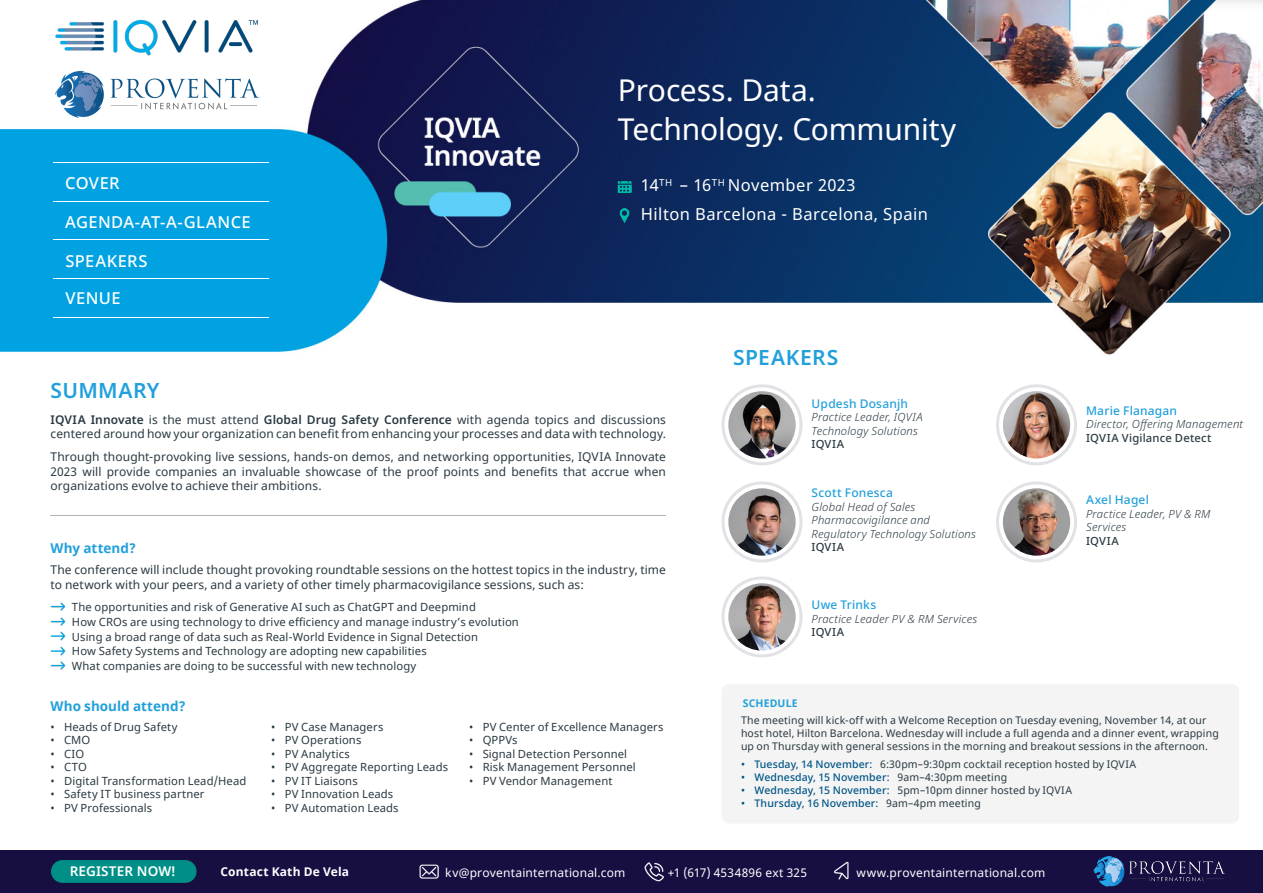
<style>
.page{position:relative;width:1263px;height:893px;background:#fff}
.page>*{position:absolute;margin:0;border:0;box-sizing:border-box;transform-origin:0 0}
.t1{font:30px "Noto Sans";letter-spacing:-.005em;color:#fff}
.t2{font:600 21px "Noto Sans";letter-spacing:.02em;color:#21a0db}
.t3{font:16.5px "Noto Sans";letter-spacing:.025em;color:#fff}
.t4{font:500 16.5px "Noto Sans";letter-spacing:.02em;color:#fff}
.t5{font:700 13.5px "Noto Sans";color:#21a0db}
.t6{font:600 13.5px "Noto Sans";letter-spacing:.01em;color:#fff}
.t7{font:12px/14.4px "Noto Sans";letter-spacing:.01em;color:#2a3942}
.t8{font:12px "Noto Sans";letter-spacing:.015em;color:#fff}
.t9{font:500 12px "Noto Sans";letter-spacing:.015em;color:#21a0db}
.t10{font:700 12px "Noto Sans";letter-spacing:.015em;color:#fff}
.t11{font:11.25px "Noto Sans";letter-spacing:.01em;color:#2a3942}
.t12{font:italic 300 11.25px/13.5px "Noto Sans";letter-spacing:.015em;color:#2a3a42}
.t13{font:500 11.25px "Noto Sans";letter-spacing:.02em;color:#2a3a42}
.t14{font:10.5px/12.8px "Noto Sans";letter-spacing:.015em;color:#2a3942}
.t15{font:500 10.5px "Noto Sans";letter-spacing:.01em;color:#005586}
.t16{font:700 10.5px "Noto Sans";letter-spacing:.01em;color:#21a0db}
.s1{font-weight:600}
.s2{font-weight:500;color:#005586}
.s3{font-weight:400;color:#2a3942}
</style>
<div class="page">
<img style="left:0;top:0;width:1263px;height:666px">
<img style="left:618px;top:180px;width:14px;height:14px">
<img style="left:618px;top:208px;width:14px;height:14px">
<hr style="left:53px;top:162px;width:216px;height:1px;background:#fff">
<hr style="left:53px;top:201px;width:216px;height:1px;background:#fff">
<hr style="left:53px;top:240px;width:216px;height:1px;background:#fff">
<hr style="left:53px;top:278px;width:216px;height:1px;background:#fff">
<hr style="left:53px;top:317px;width:216px;height:1px;background:#fff">
<div style="left:0;top:850px;width:1263px;height:43px;background:#170e42"></div>
<img style="left:1094px;top:857px;width:130px;height:29px">
<img style="left:834px;top:861px;width:15px;height:19px">
<img style="left:644px;top:862px;width:20px;height:20px">
<img style="left:419px;top:864px;width:20px;height:15px">
<div style="left:52px;top:861px;width:144px;height:21px;background:#008f86;border-radius:11px"></div>
<div style="left:51px;top:860px;width:145px;height:23px;border:1px solid #008f86;border-radius:11px"></div>
<img style="left:53px;top:15px;width:209px;height:44px">
<img style="left:56px;top:72px;width:203px;height:46px">
<svg style="left:723px;top:386px;width:78px;height:78px"></svg>
<div style="left:721px;top:384px;width:81px;height:81px;border:3px solid #e2e1e6;border-radius:50%"></div>
<img style="left:728px;top:392px;width:68px;height:67px">
<div style="left:727px;top:390px;width:70px;height:70px;border:2px solid #fff;border-radius:50%"></div>
<svg style="left:997px;top:386px;width:78px;height:78px"></svg>
<div style="left:996px;top:384px;width:81px;height:81px;border:3px solid #e2e1e6;border-radius:50%"></div>
<img style="left:1002px;top:390px;width:69px;height:69px;border-radius:34px">
<div style="left:1001px;top:390px;width:71px;height:70px;border:2px solid #fff;border-radius:50%"></div>
<svg style="left:723px;top:578px;width:78px;height:78px"></svg>
<div style="left:721px;top:576px;width:81px;height:81px;border:3px solid #e2e1e6;border-radius:50%"></div>
<img style="left:728px;top:582px;width:68px;height:69px;border-radius:34px">
<div style="left:727px;top:582px;width:70px;height:70px;border:2px solid #fff;border-radius:50%"></div>
<svg style="left:723px;top:483px;width:78px;height:78px"></svg>
<div style="left:721px;top:481px;width:81px;height:81px;border:3px solid #e2e1e6;border-radius:50%"></div>
<img style="left:728px;top:488px;width:68px;height:68px;border-radius:34px">
<div style="left:727px;top:487px;width:70px;height:70px;border:2px solid #fff;border-radius:50%"></div>
<svg style="left:997px;top:483px;width:78px;height:78px"></svg>
<div style="left:996px;top:481px;width:81px;height:81px;border:3px solid #e2e1e6;border-radius:50%"></div>
<img style="left:1002px;top:488px;width:69px;height:68px;border-radius:34px">
<div style="left:1001px;top:487px;width:71px;height:70px;border:2px solid #fff;border-radius:50%"></div>
<div style="left:49px;top:512px;width:618px;height:5px;background:#fff;opacity:.75"></div>
<img style="left:51px;top:602px;width:15px;height:9px">
<img style="left:51px;top:617px;width:15px;height:9px">
<img style="left:51px;top:631px;width:15px;height:10px">
<img style="left:51px;top:646px;width:15px;height:10px">
<img style="left:51px;top:661px;width:15px;height:9px">
<div style="left:721px;top:684px;width:518px;height:140px;background:#f4f4f4;border-radius:8px"></div>
<p class="t4" style="left:65px;top:171px;width:56px">COVER</p>
<p class="t4" style="left:65px;top:211px;width:187px">AGENDA-AT-A-GLANCE</p>
<p class="t4" style="left:66px;top:250px;width:84px">SPEAKERS</p>
<p class="t4" style="left:66px;top:287px;width:57px">VENUE</p>
<p class="t1" style="left:618px;top:70px;width:199px">Process. Data.</p>
<p class="t1" style="left:618px;top:109px;width:340px">Technology. Community</p>
<p class="t3" style="left:641px;top:174px;width:216px">14<sup>TH</sup> – 16<sup>TH</sup> November 2023</p>
<p class="t3" style="left:641px;top:202px;width:288px">Hilton Barcelona - Barcelona, Spain</p>
<p class="t2" style="left:733px;top:342px;width:107px">SPEAKERS</p>
<p class="t2" style="left:51px;top:375px;width:110px">SUMMARY</p>
<p class="t7" style="left:51px;top:412px;width:617px"><span class="s1">IQVIA Innovate</span> is the must attend <span class="s1">Global Drug Safety Conference</span> with agenda topics and discussions centered around how your organization can benefit from enhancing your processes and data with technology.</p>
<p class="t7" style="left:51px;top:450px;width:617px;text-align:justify">Through thought-provoking live sessions, hands-on demos, and networking opportunities, IQVIA Innovate 2023 will provide companies an invaluable showcase of the proof points and benefits that accrue when organizations evolve to achieve their ambitions.</p>
<p class="t5" style="left:51px;top:539px;width:87px">Why attend?</p>
<p class="t7" style="left:51px;top:563px;width:617px">The conference will include thought provoking roundtable sessions on the hottest topics in the industry, time to network with your peers, and a variety of other timely pharmacovigilance sessions, such as:</p>
<p class="t11" style="left:72px;top:600px;width:405px">The opportunities and risk of Generative AI such as ChatGPT and Deepmind</p>
<p class="t11" style="left:72px;top:614px;width:448px">How CROs are using technology to drive efficiency and manage industry’s evolution</p>
<p class="t11" style="left:72px;top:629px;width:408px">Using a broad range of data such as Real-World Evidence in Signal Detection</p>
<p class="t11" style="left:72px;top:644px;width:356px">How Safety Systems and Technology are adopting new capabilities</p>
<p class="t11" style="left:72px;top:658px;width:346px">What companies are doing to be successful with new technology</p>
<p class="t9" style="left:812px;top:395px;width:98px">Updesh Dosanjh</p>
<p class="t12" style="left:812px;top:411px;width:112px">Practice Leader, IQVIA<br>Technology Solutions</p>
<p class="t13" style="left:812px;top:436px;width:34px">IQVIA</p>
<p class="t9" style="left:812px;top:485px;width:83px">Scott Fonesca</p>
<p class="t12" style="left:812px;top:500px;width:166px">Global Head of Sales<br>Pharmacovigilance and<br>Regulatory Technology Solutions</p>
<p class="t13" style="left:812px;top:539px;width:34px">IQVIA</p>
<p class="t9" style="left:812px;top:596px;width:66px">Uwe Trinks</p>
<p class="t12" style="left:812px;top:612px;width:167px">Practice Leader PV &amp; RM Services</p>
<p class="t13" style="left:812px;top:624px;width:34px">IQVIA</p>
<p class="t9" style="left:1086px;top:402px;width:92px">Marie Flanagan</p>
<p class="t12" style="left:1086px;top:418px;width:159px">Director, Offering Management</p>
<p class="t13" style="left:1086px;top:430px;width:127px">IQVIA Vigilance Detect</p>
<p class="t9" style="left:1086px;top:491px;width:64px">Axel Hagel</p>
<p class="t12" style="left:1086px;top:507px;width:126px">Practice Leader, PV &amp; RM<br>Services</p>
<p class="t13" style="left:1086px;top:533px;width:34px">IQVIA</p>
<p class="t5" style="left:51px;top:696px;width:137px">Who should attend?</p>
<p class="t16" style="left:743px;top:696px;width:56px">SCHEDULE</p>
<p class="t14" style="left:741px;top:714px;width:479px">The meeting will kick-off with a Welcome Reception on Tuesday evening, November 14, at our host hotel, Hilton Barcelona. Wednesday will include a full agenda and a dinner event, wrapping up on Thursday with general sessions in the morning and breakout sessions in the afternoon.</p>
<p class="t14" style="left:741px;top:758px;width:397px"><span class="s2">• Tuesday, 14 November:</span> 6:30pm–9:30pm cocktail reception hosted by IQVIA</p>
<p class="t15" style="left:741px;top:770px;width:268px">• Wednesday, 15 November: <span class="s3">9am–4:30pm meeting</span></p>
<p class="t14" style="left:741px;top:784px;width:332px"><span class="s2">• Wednesday, 15 November:</span> 5pm–10pm dinner hosted by IQVIA</p>
<p class="t15" style="left:741px;top:795px;width:241px">• Thursday, 16 November: <span class="s3">9am–4pm meeting</span></p>
<p class="t11" style="left:51px;top:719px;width:128px">• Heads of Drug Safety</p>
<p class="t11" style="left:51px;top:733px;width:41px">• CMO</p>
<p class="t11" style="left:51px;top:746px;width:35px">• CIO</p>
<p class="t11" style="left:51px;top:760px;width:38px">• CTO</p>
<p class="t11" style="left:51px;top:773px;width:197px">• Digital Transformation Lead/Head</p>
<p class="t11" style="left:51px;top:787px;width:155px">• Safety IT business partner</p>
<p class="t11" style="left:51px;top:800px;width:103px">• PV Professionals</p>
<p class="t11" style="left:469px;top:719px;width:196px">• PV Center of Excellence Managers</p>
<p class="t11" style="left:469px;top:733px;width:50px">• QPPVs</p>
<p class="t11" style="left:469px;top:746px;width:159px">• Signal Detection Personnel</p>
<p class="t11" style="left:469px;top:760px;width:168px">• Risk Management Personnel</p>
<p class="t11" style="left:469px;top:773px;width:145px">• PV Vendor Management</p>
<p class="t11" style="left:271px;top:719px;width:114px">• PV Case Managers</p>
<p class="t11" style="left:271px;top:733px;width:92px">• PV Operations</p>
<p class="t11" style="left:271px;top:746px;width:80px">• PV Analytics</p>
<p class="t11" style="left:271px;top:760px;width:178px">• PV Aggregate Reporting Leads</p>
<p class="t11" style="left:271px;top:773px;width:88px">• PV IT Liaisons</p>
<p class="t11" style="left:271px;top:787px;width:124px">• PV Innovation Leads</p>
<p class="t11" style="left:271px;top:800px;width:129px">• PV Automation Leads</p>
<p class="t6" style="left:70px;top:862px;width:107px">REGISTER NOW!</p>
<p class="t10" style="left:220px;top:863px;width:130px">Contact Kath De Vela</p>
<p class="t8" style="left:445px;top:864px;width:182px">kv@proventainternational.com</p>
<p class="t8" style="left:668px;top:864px;width:141px">+1 (617) 4534896 ext 325</p>
<p class="t8" style="left:856px;top:864px;width:190px">www.proventainternational.com</p>
</div>
